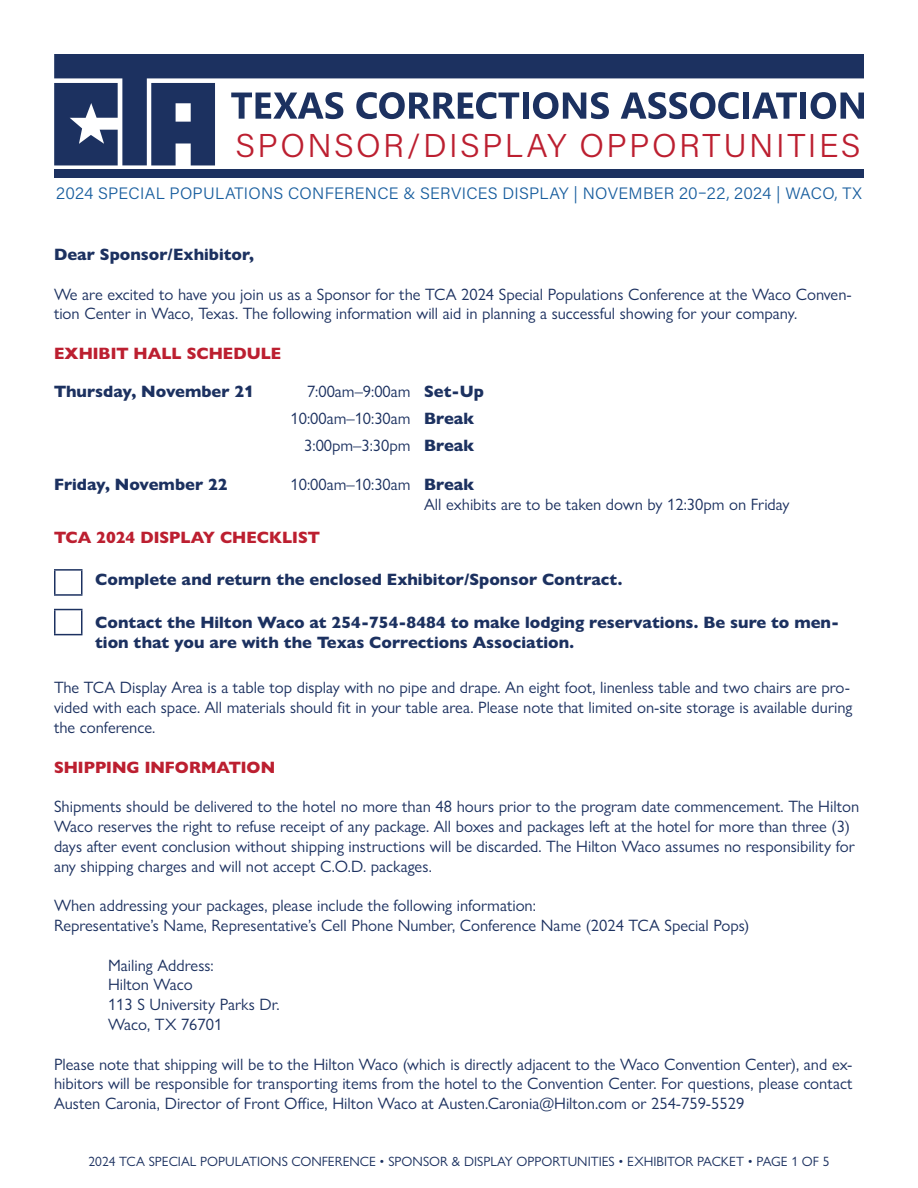
<style>
.page{position:relative;width:918px;height:1188px;background:#fff}
.page>*{position:absolute;margin:0;border:0;box-sizing:border-box;transform-origin:0 0}
.t1{font:300 33px "Acumin Pro";letter-spacing:.07em;color:#bc1f30}
.t2{font:16.5px/19.8px "Gill Sans Nova";color:#1c3160}
.t3{font:800 16.5px/19.8px "Gill Sans Nova";color:#1c3160}
.t4{font:300 16.5px "Acumin Pro";letter-spacing:.015em;color:#175d9e}
.t5{font:800 16.5px "Gill Sans Nova";color:#bc1f30}
.t6{font:13.5px "Gill Sans Nova";color:#1c3160}
</style>
<div class="page">
<svg style="left:54px;top:54px;width:810px;height:111px"></svg>
<div style="left:54px;top:169px;width:810px;height:9px;background:#1c3160"></div>
<svg style="left:151px;top:83px;width:64px;height:82px;background:#364972"></svg>
<svg style="left:54px;top:83px;width:64px;height:82px;background:#3e5078"></svg>
<hr style="left:54px;top:569px;width:28px;height:2px;background:#1c3160">
<hr style="left:54px;top:571px;width:2px;height:23px;background:#1c3160">
<svg style="left:81px;top:571px;width:1px;height:23px"></svg>
<hr style="left:54px;top:594px;width:28px;height:2px;background:#1c3160">
<svg style="left:54px;top:609px;width:28px;height:26px"></svg>
<h1 class="t1" style="left:236px;top:123px;width:627px">SPONSOR/DISPLAY OPPORTUNITIES</h1>
<p class="t4" style="left:56px;top:182px;width:807px">2024 SPECIAL POPULATIONS CONFERENCE &amp; SERVICES DISPLAY | NOVEMBER 20–22, 2024 | WACO, TX</p>
<p class="t3" style="left:54px;top:245px;width:202px">Dear Sponsor/Exhibitor,</p>
<p class="t2" style="left:54px;top:284px;width:799px">We are excited to have you join us as a Sponsor for the TCA 2024 Special Populations Conference at the Waco Conven&shy;tion Center in Waco, Texas. The following information will aid in planning a successful showing for your company.</p>
<p class="t5" style="left:54px;top:343px;width:229px">EXHIBIT HALL SCHEDULE</p>
<p class="t3" style="left:54px;top:381px;width:202px">Thursday, November 21</p>
<p class="t2" style="left:307px;top:381px;width:105px">7:00am–9:00am</p>
<p class="t2" style="left:291px;top:408px;width:122px">10:00am–10:30am</p>
<p class="t2" style="left:304px;top:435px;width:108px">3:00pm–3:30pm</p>
<p class="t3" style="left:424px;top:381px;width:61px">Set-Up</p>
<p class="t3" style="left:424px;top:408px;width:52px">Break</p>
<p class="t3" style="left:424px;top:435px;width:52px">Break</p>
<p class="t3" style="left:54px;top:474px;width:175px">Friday, November 22</p>
<p class="t2" style="left:291px;top:474px;width:122px">10:00am–10:30am</p>
<p class="t3" style="left:424px;top:474px;width:52px">Break</p>
<p class="t2" style="left:424px;top:494px;width:367px">All exhibits are to be taken down by 12:30pm on Friday</p>
<p class="t5" style="left:54px;top:527px;width:267px">TCA 2024 DISPLAY CHECKLIST</p>
<p class="t3" style="left:95px;top:570px;width:529px">Complete and return the enclosed Exhibitor/Sponsor Contract.</p>
<p class="t3" style="left:95px;top:612px;width:745px">Contact the Hilton Waco at 254-754-8484 to make lodging reservations. Be sure to men&shy;tion that you are with the Texas Corrections Association.</p>
<p class="t2" style="left:54px;top:678px;width:800px">The TCA Display Area is a table top display with no pipe and drape. An eight foot, linenless table and two chairs are pro&shy;vided with each space. All materials should fit in your table area. Please note that limited on-site storage is available during the conference.</p>
<p class="t5" style="left:54px;top:757px;width:223px">SHIPPING INFORMATION</p>
<p class="t2" style="left:54px;top:796px;width:807px">Shipments should be delivered to the hotel no more than 48 hours prior to the program date commencement. The Hilton Waco reserves the right to refuse receipt of any package. All boxes and packages left at the hotel for more than three (3) days after event conclusion without shipping instructions will be discarded. The Hilton Waco assumes no responsibility for any shipping charges and will not accept C.O.D. packages.</p>
<p class="t2" style="left:54px;top:895px;width:483px">When addressing your packages, please include the following information:</p>
<p class="t2" style="left:54px;top:915px;width:697px">Representative’s Name, Representative’s Cell Phone Number, Conference Name (2024 TCA Special Pops)</p>
<p class="t2" style="left:108px;top:955px;width:107px">Mailing Address:</p>
<p class="t2" style="left:108px;top:975px;width:86px">Hilton Waco</p>
<p class="t2" style="left:108px;top:994px;width:173px">113 S University Parks Dr.</p>
<p class="t2" style="left:108px;top:1014px;width:116px">Waco, TX 76701</p>
<p class="t2" style="left:54px;top:1054px;width:800px;text-align:justify">Please note that shipping will be to the Hilton Waco (which is directly adjacent to the Waco Convention Center), and ex&shy;hibitors will be responsible for transporting items from the hotel to the Convention Center. For questions, please contact Austen Caronia, Director of Front Office, Hilton Waco at Austen.Caronia@Hilton.com or 254-759-5529</p>
<p class="t6" style="left:89px;top:1153px;width:742px">2024 TCA SPECIAL POPULATIONS CONFERENCE • SPONSOR &amp; DISPLAY OPPORTUNITIES • EXHIBITOR PACKET • PAGE 1 OF 5</p>
</div>
